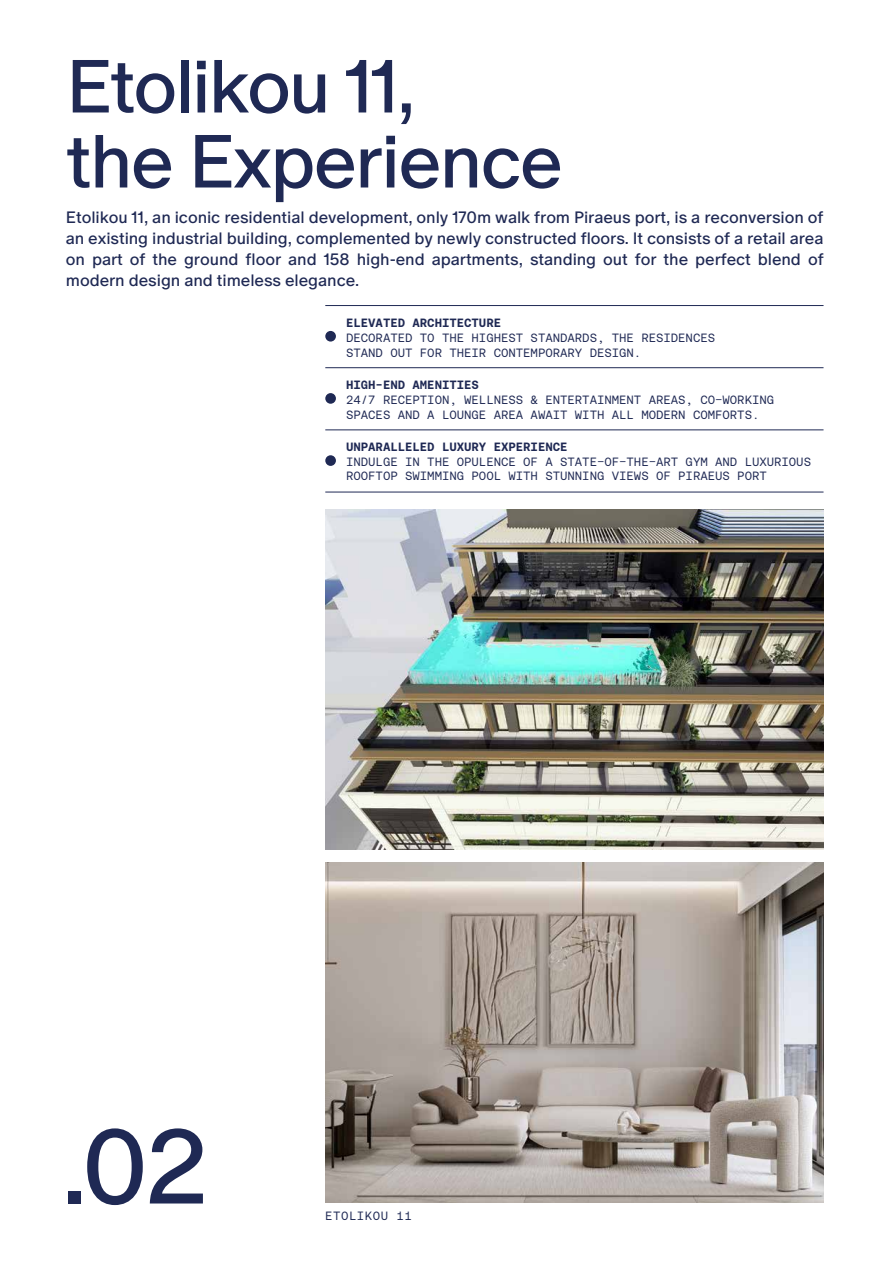
<style>
.page{position:relative;width:893px;height:1263px;background:#fff}
.page>*{position:absolute;margin:0;border:0;box-sizing:border-box;transform-origin:0 0}
.t1{font:105px "ABC Oracle Greek";color:#1f2954}
.t2{font:75px/75px "ABC Oracle Greek";letter-spacing:-.03em;color:#1f2954}
.t3{font:16.5px/21px "ABC Oracle Greek";letter-spacing:-.005em;color:#1f2954;text-align:justify}
.t4{font:12px/15px "Aeonik Mono VF";letter-spacing:-.005em;color:#1f2954}
.t5{font:12px "Aeonik Mono VF";letter-spacing:.04em;color:#1f2954}
</style>
<div class="page">
<hr style="left:325px;top:305px;width:498px;height:1px;background:#1f2954">
<hr style="left:325px;top:367px;width:498px;height:1px;background:#1f2954">
<hr style="left:325px;top:429px;width:498px;height:1px;background:#1f2954">
<hr style="left:325px;top:492px;width:498px;height:1px;background:#1f2954">
<div style="left:325px;top:331px;width:11px;height:11px;background:#1f2954;border-radius:50%"></div>
<div style="left:325px;top:393px;width:11px;height:11px;background:#1f2954;border-radius:50%"></div>
<div style="left:325px;top:455px;width:11px;height:11px;background:#1f2954;border-radius:50%"></div>
<img style="left:325px;top:862px;width:498px;height:340px">
<img style="left:325px;top:509px;width:498px;height:340px">
<h2 class="t2" style="left:66px;top:46px;width:499px">Etolikou 11,<br>the Experience</h2>
<p class="t3" style="left:66px;top:206px;width:759px">Etolikou 11, an iconic residential development, only 170m walk from Piraeus port, is a reconversion of an existing industrial building, complemented by newly constructed floors. It consists of a retail area on part of the ground floor and 158 high-end apartments, standing out for the perfect blend of modern design and timeless elegance.</p>
<p class="t4" style="left:346px;top:315px;width:371px">ELEVATED ARCHITECTURE<br>DECORATED TO THE HIGHEST STANDARDS, THE RESIDENCES<br>STAND OUT FOR THEIR CONTEMPORARY DESIGN.</p>
<p class="t4" style="left:346px;top:377px;width:430px">HIGH-END AMENITIES<br>24/7 RECEPTION, WELLNESS &amp; ENTERTAINMENT AREAS, CO-WORKING<br>SPACES AND A LOUNGE AREA AWAIT WITH ALL MODERN COMFORTS.</p>
<p class="t4" style="left:346px;top:440px;width:467px;line-height:14.4px">UNPARALLELED LUXURY EXPERIENCE<br>INDULGE IN THE OPULENCE OF A STATE-OF-THE-ART GYM AND LUXURIOUS<br>ROOFTOP SWIMMING POOL WITH STUNNING VIEWS OF PIRAEUS PORT</p>
<h1 class="t1" style="left:61px;top:1092px;width:149px">.02</h1>
<p class="t5" style="left:325px;top:1209px;width:88px">ETOLIKOU 11</p>
</div>
